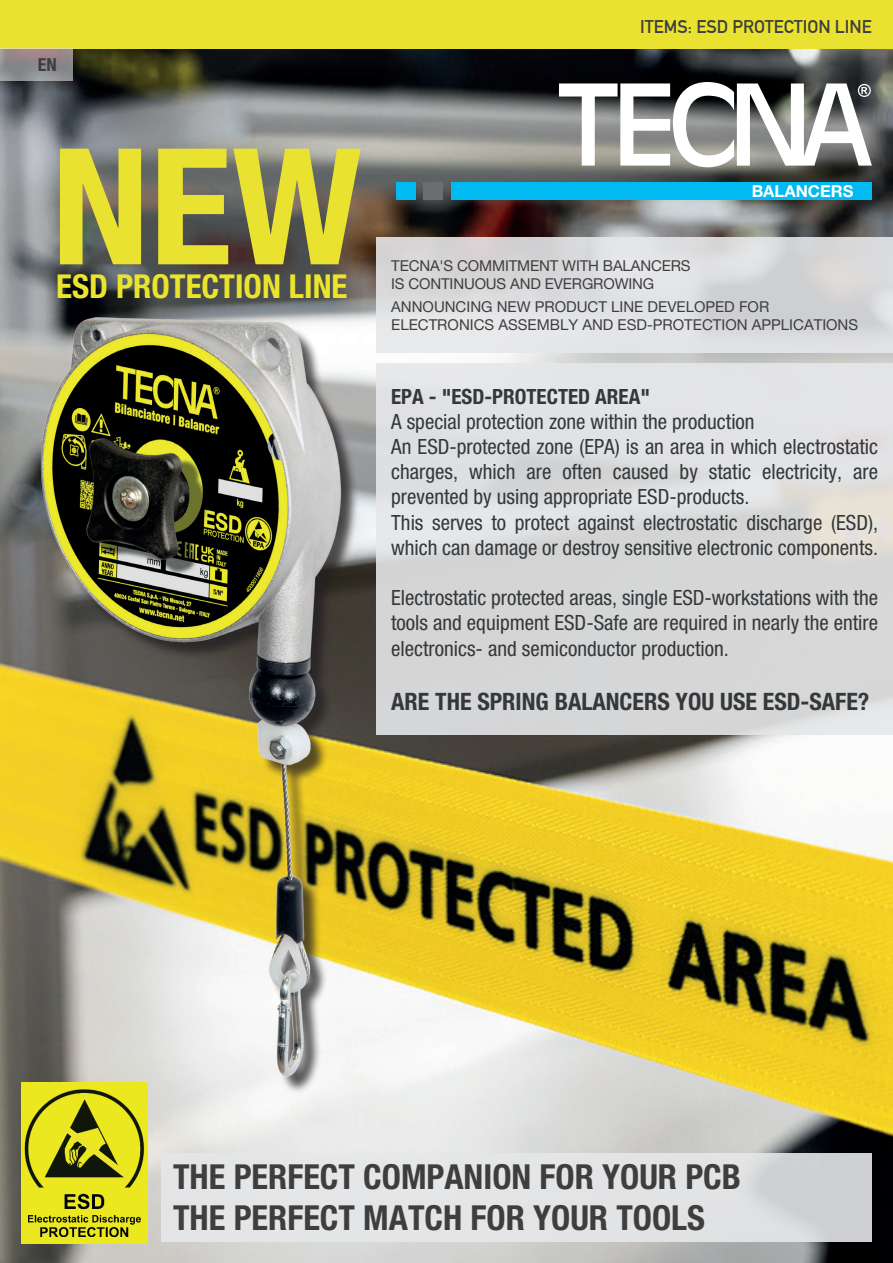
<style>
.page{position:relative;width:893px;height:1263px;background:#fff}
.page>*{position:absolute;margin:0;border:0;box-sizing:border-box;transform-origin:0 0}
.t1{font:700 condensed 34.5px/41.4px "Helvetica Neue LT Std";color:#3e3e3f}
.t2{font:700 condensed 33px "Helvetica Neue LT Std";color:#ebe42d}
.t3{font:700 condensed 24px "Helvetica Neue LT Std";color:#34383a}
.t4{font:condensed 21px/25.2px "Helvetica Neue LT Std";color:#34383a}
.t5{font:700 condensed 21px "Helvetica Neue LT Std";color:#34383a}
.t6{font:700 18px "DIN Alternate";color:#3e3e3f}
.t7{font:700 condensed 18px "Helvetica Neue LT Std";color:#3e3e3f}
.t8{font:700 16.5px "Helvetica Neue LT Std";color:#fff}
.t9{font:15px/18px "Helvetica Neue LT Std";color:#3e3e3f}
</style>
<div class="page">
<img style="left:0;top:48px;width:893px;height:1215px">
<div style="left:0;top:0;width:893px;height:48px;background:#eae230"></div>
<svg style="left:559px;top:82px;width:313px;height:85px"></svg>
<div style="left:451px;top:182px;width:421px;height:18px;background:#00baf1"></div>
<div style="left:396px;top:182px;width:20px;height:18px;background:#00baf1"></div>
<div style="left:424px;top:182px;width:19px;height:18px;background:#6c6d70"></div>
<svg style="left:60px;top:149px;width:301px;height:115px;background:#b3ad41"></svg>
<img style="left:0;top:285px;width:512px;height:824px">
<img style="left:21px;top:1082px;width:127px;height:161px">
<svg style="left:54px;top:1117px;width:82px;height:68px;background:#a2a11a"></svg>
<div style="left:376px;top:364px;width:517px;height:371px;background:linear-gradient(to right,#d9dadc,#dddcdc)"></div>
<div style="left:376px;top:237px;width:517px;height:116px;background:linear-gradient(to right,#e0e0e1,#d7d8da)"></div>
<div style="left:161px;top:1153px;width:711px;height:89px;background:#e6e7e9"></div>
<svg style="left:0;top:48px;width:73px;height:33px;background:#948d8e"></svg>
<p class="t7" style="left:38px;top:54px;width:20px">EN</p>
<p class="t6" style="left:640px;top:13px;width:233px">ITEMS: ESD PROTECTION LINE</p>
<h2 class="t2" style="left:56px;top:266px;width:293px">ESD PROTECTION LINE</h2>
<p class="t8" style="left:752px;top:181px;width:103px">BALANCERS</p>
<p class="t9" style="left:391px;top:257px;width:301px">TECNA'S COMMITMENT WITH BALANCERS<br>IS CONTINUOUS AND EVERGROWING</p>
<p class="t9" style="left:391px;top:297px;width:468px">ANNOUNCING NEW PRODUCT LINE DEVELOPED FOR<br>ELECTRONICS ASSEMBLY AND ESD-PROTECTION APPLICATIONS</p>
<p class="t5" style="left:391px;top:383px;width:260px">EPA - "ESD-PROTECTED AREA"</p>
<p class="t4" style="left:391px;top:409px;width:488px">A special protection zone within the production<br>An ESD-protected zone (EPA) is an area in which electrostatic charges, which are often caused by static electricity, are prevented by using appropriate ESD-products.<br>This serves to protect against electrostatic discharge (ESD), which can damage or destroy sensitive electronic components.</p>
<p class="t4" style="left:391px;top:585px;width:488px;text-align:justify">Electrostatic protected areas, single ESD-workstations with the tools and equipment ESD-Safe are required in nearly the entire electronics- and semiconductor production.</p>
<p class="t3" style="left:391px;top:686px;width:480px">ARE THE SPRING BALANCERS YOU USE ESD-SAFE?</p>
<h1 class="t1" style="left:173px;top:1155px;width:569px">THE PERFECT COMPANION FOR YOUR PCB<br>THE PERFECT MATCH FOR YOUR TOOLS</h1>
</div>
